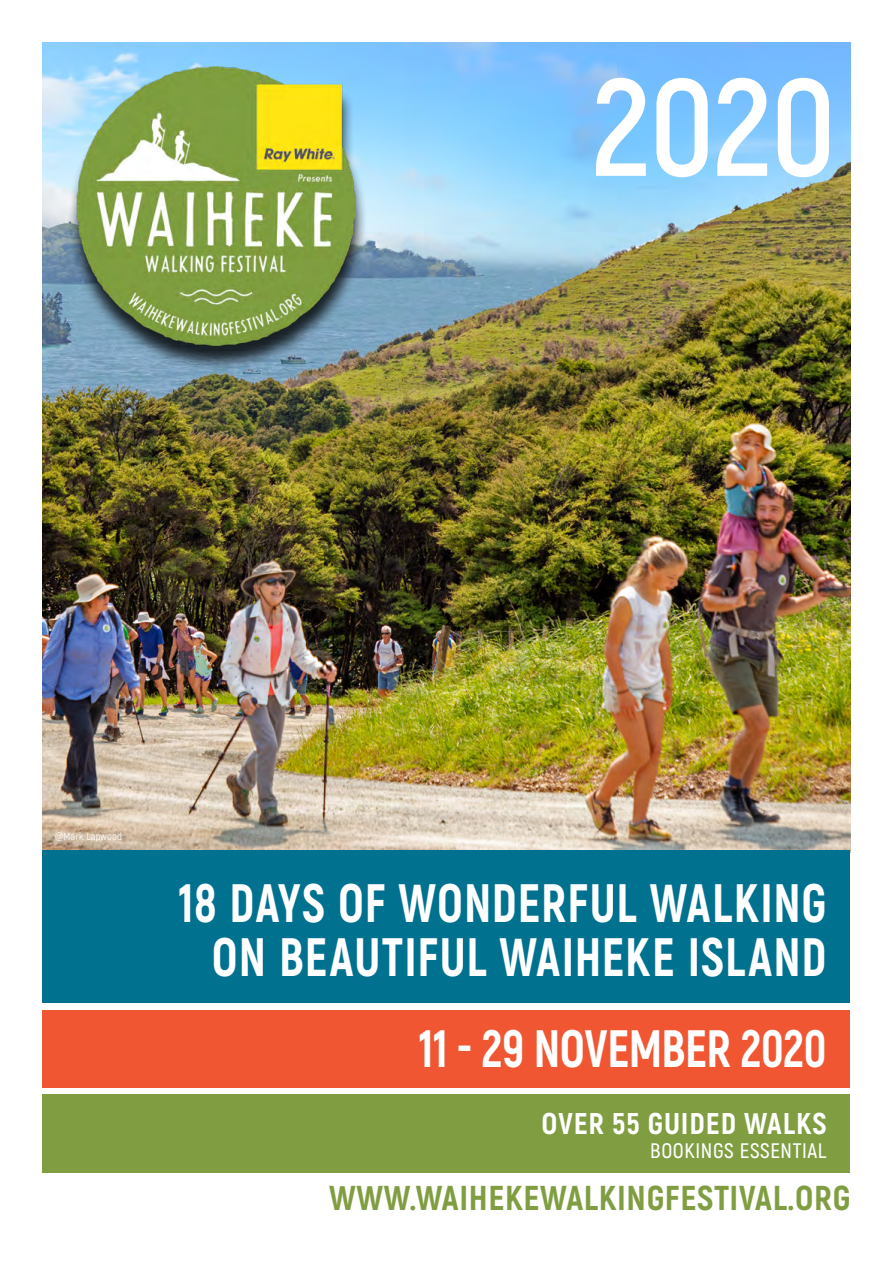
<style>
.page{position:relative;width:893px;height:1263px;background:#fff}
.page>*{position:absolute;margin:0;border:0;box-sizing:border-box;transform-origin:0 0}
.t1{font:700 138px "Akrobat";color:#fff}
.t2{font:800 54px/54px "Akrobat";letter-spacing:.02em;color:#fff;text-align:right;scale:.9 1}
.t3{font:800 52.5px "Akrobat";letter-spacing:-.005em;color:#fff;scale:.9 1}
.t4{font:800 34.5px "Akrobat";letter-spacing:.02em;color:#809e41}
.t5{font:800 30px "Akrobat";letter-spacing:.03em;color:#fff}
.t6{font:600 21px "Akrobat";letter-spacing:.03em;color:#fff}
.t7{font:10.5px "Akrobat";letter-spacing:.02em;color:#fff}
</style>
<div class="page">
<img style="left:43px;top:43px;width:807px;height:807px">
<div style="left:67px;top:71px;width:301px;height:302px;background:#000;opacity:.8"></div>
<img style="left:77px;top:67px;width:278px;height:278px">
<div style="left:43px;top:1094px;width:807px;height:78px;background:#809e41"></div>
<div style="left:43px;top:1010px;width:807px;height:77px;background:#f15633"></div>
<div style="left:43px;top:850px;width:807px;height:153px;background:#00728f"></div>
<h1 class="t1" style="left:592px;top:42px;width:245px">2020</h1>
<p class="t7" style="left:55px;top:830px;width:68px">@Mark Lapwood</p>
<p class="t2" style="left:178px;top:876px;width:722px">18 DAYS OF WONDERFUL WALKING<br>ON BEAUTIFUL WAIHEKE ISLAND</p>
<p class="t3" style="left:419px;top:1015px;width:454px">11 - 29 NOVEMBER 2020</p>
<p class="t5" style="left:542px;top:1105px;width:286px">OVER 55 GUIDED WALKS</p>
<p class="t6" style="left:650px;top:1138px;width:178px">BOOKINGS ESSENTIAL</p>
<p class="t4" style="left:329px;top:1176px;width:523px">WWW.WAIHEKEWALKINGFESTIVAL.ORG</p>
</div>
